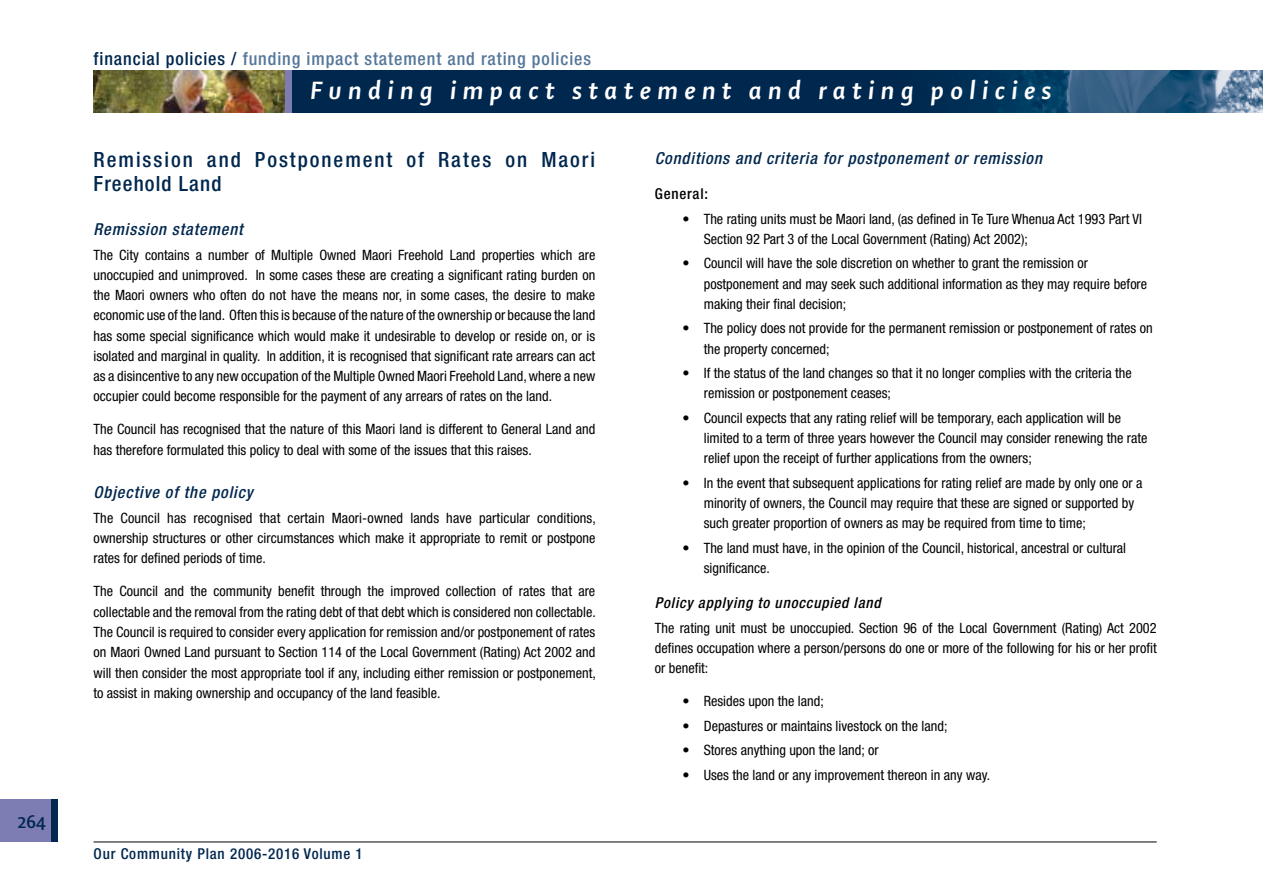
<style>
.page{position:relative;width:1263px;height:893px;background:#fff}
.page>*{position:absolute;margin:0;border:0;box-sizing:border-box;transform-origin:0 0}
.t1{font:27px "Shaker RBI";letter-spacing:.24em;color:#fff}
.t2{font:500 condensed 21px/24px "Helvetica Neue";letter-spacing:.095em;color:#00274e}
.t3{font:500 condensed 18px "Helvetica Neue";letter-spacing:.05em;color:#55779a}
.t4{font:18px "Shaker RB";color:#00274e}
.t5{font:italic 500 condensed 16.5px "Helvetica Neue";letter-spacing:.055em;color:#00274e}
.t6{font:500 condensed 15px "Helvetica Neue";letter-spacing:.055em;color:#00274e}
.t7{font:italic 500 condensed 15px "Helvetica Neue";letter-spacing:.055em;color:#000}
.t8{font:500 condensed 15px "Helvetica Neue";letter-spacing:.055em;color:#000}
.t9{font:condensed 14.25px/20.2px "Helvetica Neue";color:#000}
.s1{color:#00274e}
</style>
<div class="page">
<div style="left:49px;top:799px;width:8px;height:43px;background:#00274e"></div>
<div style="left:291px;top:70px;width:972px;height:43px;background:#00274e"></div>
<img style="left:964px;top:70px;width:298px;height:43px">
<div style="left:0;top:799px;width:51px;height:43px;background:#7d7cb3"></div>
<hr style="left:94px;top:842px;width:1063px;height:1px;background:#000">
<div style="left:285px;top:70px;width:6px;height:43px;background:#7d7cb3"></div>
<img style="left:94px;top:70px;width:191px;height:43px">
<p class="t4" style="left:17px;top:812px;width:30px">264</p>
<p class="t3" style="left:94px;top:48px;width:499px"><span class="s1">financial policies /</span> funding impact statement and rating policies</p>
<h1 class="t1" style="left:310px;top:76px;width:743px">Funding impact statement and rating policies</h1>
<h2 class="t2" style="left:94px;top:148px;width:503px">Remission and Postponement of Rates on Maori<br>Freehold Land</h2>
<p class="t5" style="left:94px;top:219px;width:151px">Remission statement</p>
<p class="t9" style="left:94px;top:244px;width:503px;text-align:justify">The City contains a number of Multiple Owned Maori Freehold Land properties which are unoccupied and unimproved. In some cases these are creating a significant rating burden on the Maori owners who often do not have the means nor, in some cases, the desire to make economic use of the land. Often this is because of the nature of the ownership or because the land has some special significance which would make it undesirable to develop or reside on, or is isolated and marginal in quality. In addition, it is recognised that significant rate arrears can act as a disincentive to any new occupation of the Multiple Owned Maori Freehold Land, where a new occupier could become responsible for the payment of any arrears of rates on the land.</p>
<p class="t9" style="left:94px;top:419px;width:503px">The Council has recognised that the nature of this Maori land is different to General Land and has therefore formulated this policy to deal with some of the issues that this raises.</p>
<p class="t5" style="left:94px;top:483px;width:161px">Objective of the policy</p>
<p class="t9" style="left:94px;top:508px;width:504px;text-align:justify">The Council has recognised that certain Maori-owned lands have particular conditions, ownership structures or other circumstances which make it appropriate to remit or postpone rates for defined periods of time.</p>
<p class="t9" style="left:94px;top:581px;width:504px;text-align:justify">The Council and the community benefit through the improved collection of rates that are collectable and the removal from the rating debt of that debt which is considered non collectable.<br>The Council is required to consider every application for remission and/or postponement of rates on Maori Owned Land pursuant to Section 114 of the Local Government (Rating) Act 2002 and will then consider the most appropriate tool if any, including either remission or postponement, to assist in making ownership and occupancy of the land feasible.</p>
<p class="t6" style="left:94px;top:844px;width:271px">Our Community Plan 2006-2016 Volume 1</p>
<p class="t5" style="left:655px;top:148px;width:389px">Conditions and criteria for postponement or remission</p>
<p class="t8" style="left:655px;top:185px;width:55px">General:</p>
<p class="t9" style="left:704px;top:208px;width:440px;text-indent:-21px">• The rating units must be Maori land, (as defined in Te Ture Whenua Act 1993 Part VI<br>Section 92 Part 3 of the Local Government (Rating) Act 2002);</p>
<p class="t9" style="left:704px;top:253px;width:445px;text-indent:-21px">• Council will have the sole discretion on whether to grant the remission or postponement and may seek such additional information as they may require before making their final decision;</p>
<p class="t9" style="left:704px;top:318px;width:450px;text-indent:-21px">• The policy does not provide for the permanent remission or postponement of rates on the property concerned;</p>
<p class="t9" style="left:704px;top:363px;width:429px;text-indent:-21px">• If the status of the land changes so that it no longer complies with the criteria the remission or postponement ceases;</p>
<p class="t9" style="left:704px;top:408px;width:445px;text-indent:-21px">• Council expects that any rating relief will be temporary, each application will be limited to a term of three years however the Council may consider renewing the rate relief upon the receipt of further applications from the owners;</p>
<p class="t9" style="left:704px;top:473px;width:440px;text-indent:-21px">• In the event that subsequent applications for rating relief are made by only one or a minority of owners, the Council may require that these are signed or supported by such greater proportion of owners as may be required from time to time;</p>
<p class="t9" style="left:704px;top:538px;width:424px;text-indent:-21px">• The land must have, in the opinion of the Council, historical, ancestral or cultural significance.</p>
<p class="t7" style="left:655px;top:594px;width:227px">Policy applying to unoccupied land</p>
<p class="t9" style="left:655px;top:618px;width:503px;text-align:justify">The rating unit must be unoccupied. Section 96 of the Local Government (Rating) Act 2002 defines occupation where a person/persons do one or more of the following for his or her profit or benefit:</p>
<p class="t9" style="left:682px;top:691px;width:143px">• Resides upon the land;</p>
<p class="t9" style="left:682px;top:716px;width:266px">• Depastures or maintains livestock on the land;</p>
<p class="t9" style="left:682px;top:740px;width:198px">• Stores anything upon the land; or</p>
<p class="t9" style="left:682px;top:765px;width:309px">• Uses the land or any improvement thereon in any way.</p>
</div>
